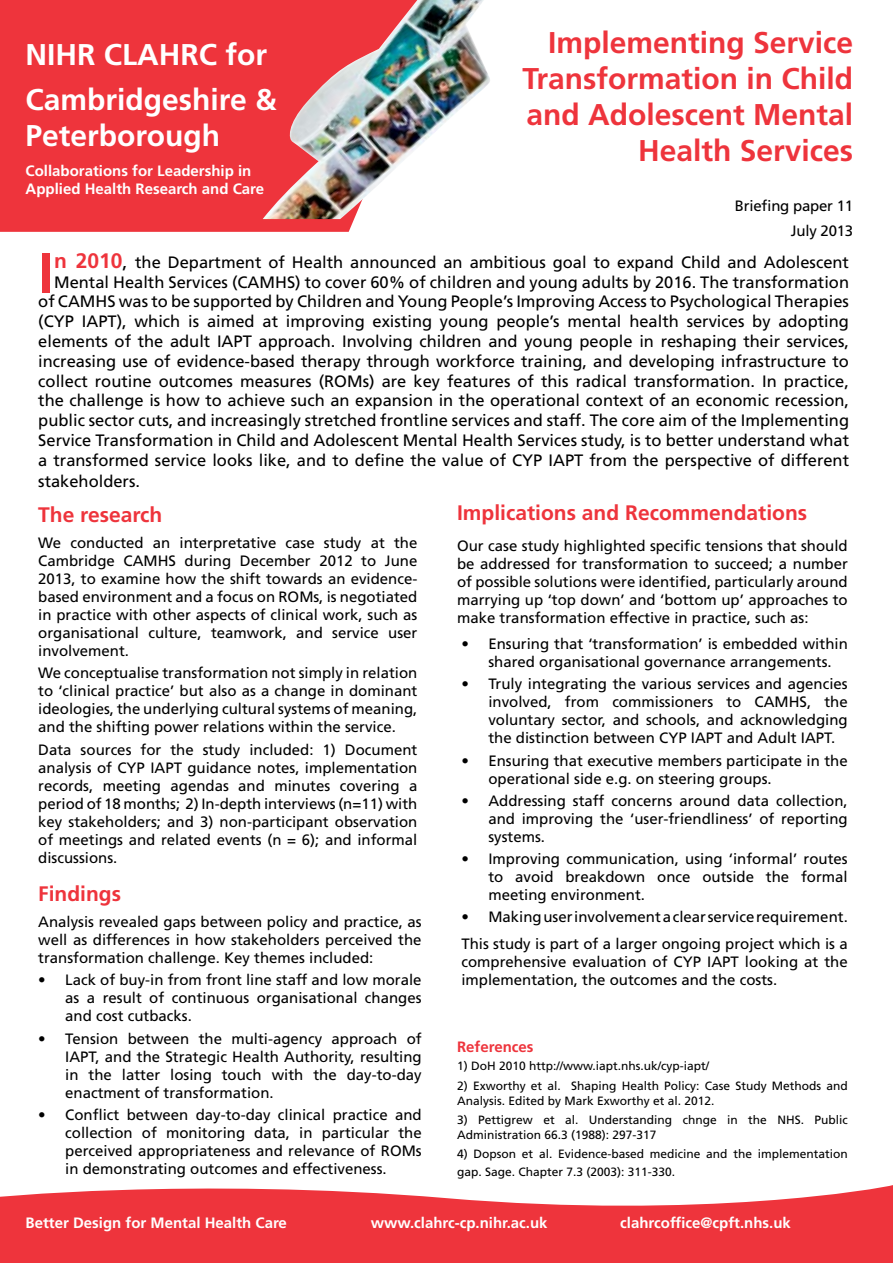
<style>
.page{position:relative;width:893px;height:1263px;background:#fff}
.page>*{position:absolute;margin:0;border:0;box-sizing:border-box;transform-origin:0 0}
.t1{font:700 57.15px "Frutiger LT Std";color:#ee343c}
.t2{font:700 30px/36px "Frutiger LT Std";color:#ee343c;text-align:right}
.t3{font:700 30px/44.5px "Frutiger LT Std";color:#fff}
.t4{font:700 21px "Frutiger LT Std";color:#ee343c}
.t5{font:16.5px/19.8px "Frutiger LT Std";color:#000;text-align:right}
.t6{font:15px/18px "Frutiger LT Std";color:#000;text-align:justify}
.t7{font:700 15px/18px "Frutiger LT Std";color:#fff}
.t8{font:700 15px "Frutiger LT Std";color:#ee343c}
.t9{font:12px/15px "Frutiger LT Std";color:#000}
.s1{font-weight:700;font-size:21px;color:#ee343c}
.s2{font-size:18px}
</style>
<div class="page">
<svg style="left:0;top:1185px;width:893px;height:78px;fill:#ee343c"></svg>
<div style="left:0;top:0;width:354px;height:232px;background:#ee343c"></div>
<img style="left:263px;top:0;width:227px;height:219px">
<h2 class="t3" style="left:26px;top:32px;width:253px">NIHR CLAHRC for<br>Cambridgeshire &amp;</h2>
<h2 class="t3" style="left:26px;top:113px;width:196px">Peterborough</h2>
<p class="t7" style="left:26px;top:162px;width:240px">Collaborations for Leadership in<br>Applied Health Research and Care</p>
<h2 class="t2" style="left:523px;top:25px;width:332px">Implementing Service<br>Transformation in Child and Adolescent Mental<br>Health Services</h2>
<p class="t6" style="left:735px;top:193px;width:120px;line-height:25px;text-align:right">Briefing paper 11<br>July 2013</p>
<p class="t5" style="left:38px;top:252px;width:812px"><span class="s1">n 2010</span><span class="s2">,</span> the Department of Health announced an ambitious goal to expand Child and Adolescent Mental Health Services (CAMHS) to cover 60% of children and young adults by 2016. The transformation of CAMHS was to be supported by Children and Young People’s Improving Access to Psychological Therapies (CYP IAPT), which is aimed at improving existing young people’s mental health services by adopting elements of the adult IAPT approach. Involving children and young people in reshaping their services, increasing use of evidence-based therapy through workforce training, and developing infrastructure to collect routine outcomes measures (ROMs) are key features of this radical transformation. In practice, the challenge is how to achieve such an expansion in the operational context of an economic recession, public sector cuts, and increasingly stretched frontline services and staff. The core aim of the Implementing Service Transformation in Child and Adolescent Mental Health Services study, is to better understand what a transformed service looks like, and to define the value of CYP IAPT from the perspective of different</p>
<p class="t5" style="left:38px;top:472px;width:103px">stakeholders.</p>
<h3 class="t4" style="left:457px;top:500px;width:352px">Implications and Recommendations</h3>
<p class="t6" style="left:457px;top:536px;width:392px">Our case study highlighted specific tensions that should be addressed for transformation to succeed; a number of possible solutions were identified, particularly around marrying up ‘top down’ and ‘bottom up’ approaches to make transformation effective in practice, such as:</p>
<p class="t6" style="left:488px;top:635px;width:361px;text-indent:-27px">• Ensuring that ‘transformation’ is embedded within shared organisational governance arrangements.</p>
<p class="t6" style="left:488px;top:675px;width:361px;text-indent:-27px">• Truly integrating the various services and agencies involved, from commissioners to CAMHS, the voluntary sector, and schools, and acknowledging the distinction between CYP IAPT and Adult IAPT.</p>
<p class="t6" style="left:488px;top:751px;width:361px;text-indent:-27px">• Ensuring that executive members participate in the operational side e.g. on steering groups.</p>
<p class="t6" style="left:488px;top:792px;width:361px;text-indent:-27px">• Addressing staff concerns around data collection, and improving the ‘user-friendliness’ of reporting systems.</p>
<p class="t6" style="left:488px;top:850px;width:361px;text-indent:-27px">• Improving communication, using ‘informal’ routes to avoid breakdown once outside the formal meeting environment.</p>
<p class="t6" style="left:461px;top:904px;width:388px;line-height:26.5px">• Making user involvement a clear service requirement.<br>This study is part of a larger ongoing project which is a</p>
<p class="t6" style="left:461px;top:953px;width:388px">comprehensive evaluation of CYP IAPT looking at the implementation, the outcomes and the costs.</p>
<h1 class="t1" style="left:38px;top:240px;width:17px">I</h1>
<h3 class="t4" style="left:38px;top:502px;width:126px">The research</h3>
<p class="t6" style="left:38px;top:534px;width:381px">We conducted an interpretative case study at the Cambridge CAMHS during December 2012 to June 2013, to examine how the shift towards an evidence&shy;based environment and a focus on ROMs, is negotiated in practice with other aspects of clinical work, such as organisational culture, teamwork, and service user involvement.</p>
<p class="t6" style="left:38px;top:664px;width:381px">We conceptualise transformation not simply in relation to ‘clinical practice’ but also as a change in dominant ideologies, the underlying cultural systems of meaning, and the shifting power relations within the service.</p>
<p class="t6" style="left:38px;top:740px;width:381px">Data sources for the study included: 1) Document analysis of CYP IAPT guidance notes, implementation records, meeting agendas and minutes covering a period of 18 months; 2) In-depth interviews (n=11) with key stakeholders; and 3) non-participant observation of meetings and related events (n = 6); and informal discussions.</p>
<h3 class="t4" style="left:38px;top:881px;width:84px">Findings</h3>
<p class="t6" style="left:38px;top:913px;width:385px">Analysis revealed gaps between policy and practice, as well as differences in how stakeholders perceived the transformation challenge. Key themes included:</p>
<p class="t6" style="left:65px;top:971px;width:358px;text-indent:-27px">• Lack of buy-in from front line staff and low morale as a result of continuous organisational changes and cost cutbacks.</p>
<p class="t6" style="left:65px;top:1029px;width:358px;text-indent:-27px">• Tension between the multi-agency approach of IAPT, and the Strategic Health Authority, resulting in the latter losing touch with the day-to-day enactment of transformation.</p>
<p class="t6" style="left:65px;top:1106px;width:358px;text-indent:-27px">• Conflict between day-to-day clinical practice and collection of monitoring data, in particular the perceived appropriateness and relevance of ROMs in demonstrating outcomes and effectiveness.</p>
<p class="t7" style="left:26px;top:1214px;width:263px">Better Design for Mental Health Care</p>
<p class="t7" style="left:371px;top:1214px;width:178px">www.clahrc-cp.nihr.ac.uk</p>
<p class="t7" style="left:620px;top:1214px;width:172px">clahrcoffice@cpft.nhs.uk</p>
<p class="t8" style="left:457px;top:1037px;width:78px">References</p>
<p class="t9" style="left:457px;top:1059px;width:254px">1) DoH 2010 http://www.iapt.nhs.uk/cyp-iapt/</p>
<p class="t9" style="left:457px;top:1078px;width:392px">2) Exworthy et al. Shaping Health Policy: Case Study Methods and<br>Analysis. Edited by Mark Exworthy et al. 2012.</p>
<p class="t9" style="left:457px;top:1112px;width:392px">3) Pettigrew et al. Understanding chnge in the NHS. Public<br>Administration 66.3 (1988): 297-317</p>
<p class="t9" style="left:457px;top:1145px;width:392px;line-height:18px">4) Dopson et al. Evidence-based medicine and the implementation gap. Sage. Chapter 7.3 (2003): 311-330.</p>
</div>
